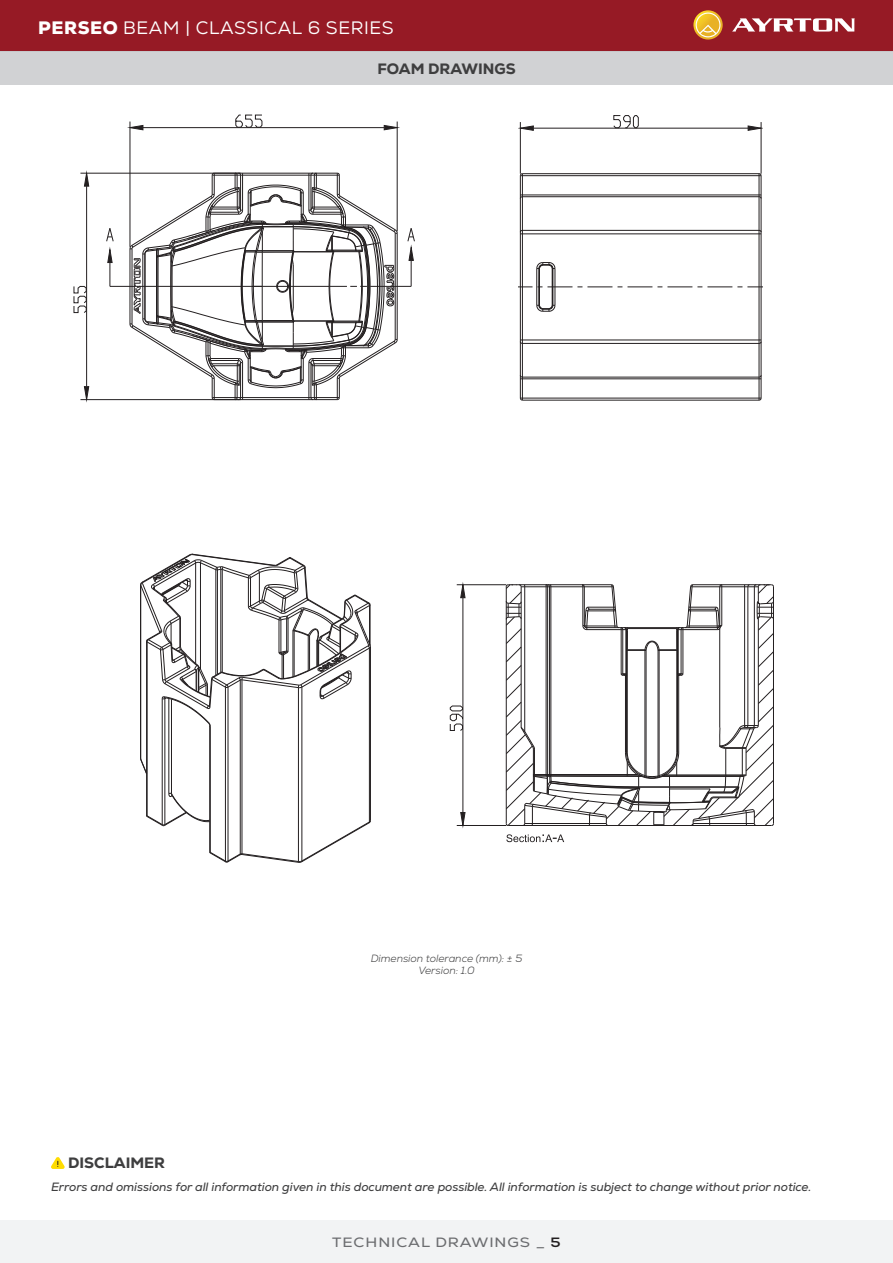
<style>
.page{position:relative;width:893px;height:1263px;background:#fff}
.page>*{position:absolute;margin:0;border:0;box-sizing:border-box;transform-origin:0 0}
.t1{font:18px "Nexa";letter-spacing:.035em;color:#fff}
.t2{font:800 15px "Nexa";color:#3e3e3f}
.t3{font:13.5px "Nexa";letter-spacing:.06em;color:#6c6d70;scale:1.15 1}
.t4{font:italic 12px "Nexa";color:#3e3e3f}
.t5{font:italic 300 10.5px/12.6px "Nexa";color:#3e3e3f;text-align:center}
.s1{font-weight:900}
.s2{font-weight:700;color:#231f20}
</style>
<div class="page">
<div style="left:0;top:51px;width:893px;height:33px;background:#d1d2d4"></div>
<div style="left:0;top:1220px;width:893px;height:43px;background:#f2f3f4"></div>
<div style="left:0;top:0;width:893px;height:51px;background:#961a25"></div>
<svg style="left:732px;top:18px;width:123px;height:14px"></svg>
<svg style="left:693px;top:10px;width:30px;height:30px"></svg>
<svg style="left:51px;top:1157px;width:14px;height:12px"></svg>
<hr style="left:130px;top:122px;width:1px;height:125px;background:#231f20">
<hr style="left:397px;top:122px;width:1px;height:109px;background:#231f20">
<hr style="left:143px;top:127px;width:241px;height:1px;background:#231f20">
<svg style="left:127px;top:125px;width:16px;height:5px"></svg>
<svg style="left:384px;top:125px;width:16px;height:5px"></svg>
<svg style="left:235px;top:115px;width:27px;height:13px"></svg>
<hr style="left:80px;top:173px;width:161px;height:1px;background:#231f20">
<hr style="left:80px;top:399px;width:161px;height:1px;background:#231f20">
<hr style="left:86px;top:186px;width:1px;height:201px;background:#231f20">
<svg style="left:84px;top:170px;width:5px;height:17px"></svg>
<svg style="left:84px;top:386px;width:5px;height:16px"></svg>
<svg style="left:73px;top:286px;width:14px;height:27px"></svg>
<svg style="left:106px;top:173px;width:309px;height:227px"></svg>
<hr style="left:520px;top:176px;width:1px;height:222px;background:#231f20">
<hr style="left:522px;top:174px;width:1px;height:226px;background:#231f20">
<hr style="left:759px;top:174px;width:1px;height:226px;background:#231f20">
<hr style="left:761px;top:176px;width:1px;height:222px;background:#231f20">
<hr style="left:522px;top:400px;width:237px;height:1px;background:#231f20">
<hr style="left:520px;top:398px;width:241px;height:1px;background:#231f20">
<hr style="left:520px;top:379px;width:241px;height:1px;background:#231f20">
<hr style="left:522px;top:377px;width:237px;height:1px;background:#231f20">
<hr style="left:522px;top:343px;width:237px;height:1px;background:#231f20">
<hr style="left:520px;top:340px;width:241px;height:1px;background:#231f20">
<hr style="left:520px;top:234px;width:241px;height:1px;background:#231f20">
<hr style="left:522px;top:230px;width:237px;height:1px;background:#231f20">
<svg style="left:519px;top:262px;width:243px;height:50px"></svg>
<hr style="left:522px;top:196px;width:237px;height:1px;background:#231f20">
<hr style="left:520px;top:195px;width:241px;height:1px;background:#231f20">
<hr style="left:520px;top:175px;width:241px;height:1px;background:#231f20">
<hr style="left:522px;top:173px;width:237px;height:1px;background:#231f20">
<hr style="left:520px;top:122px;width:1px;height:52px;background:#231f20">
<hr style="left:761px;top:122px;width:1px;height:52px;background:#231f20">
<hr style="left:533px;top:128px;width:215px;height:1px;background:#231f20">
<svg style="left:519px;top:125px;width:15px;height:6px"></svg>
<svg style="left:748px;top:125px;width:14px;height:6px"></svg>
<svg style="left:613px;top:115px;width:26px;height:13px"></svg>
<hr style="left:140px;top:585px;width:1px;height:174px;background:#231f20">
<hr style="left:146px;top:641px;width:1px;height:174px;background:#231f20">
<hr style="left:370px;top:647px;width:1px;height:173px;background:#231f20">
<hr style="left:369px;top:648px;width:1px;height:174px;background:#231f20">
<hr style="left:302px;top:687px;width:1px;height:174px;background:#231f20">
<hr style="left:298px;top:688px;width:1px;height:173px;background:#231f20">
<hr style="left:242px;top:680px;width:1px;height:174px;background:#231f20">
<hr style="left:240px;top:680px;width:1px;height:174px;background:#231f20">
<hr style="left:228px;top:687px;width:1px;height:174px;background:#231f20">
<hr style="left:225px;top:687px;width:1px;height:174px;background:#231f20">
<hr style="left:210px;top:726px;width:1px;height:126px;background:#231f20">
<hr style="left:209px;top:725px;width:1px;height:126px;background:#231f20">
<hr style="left:147px;top:642px;width:1px;height:174px;background:#231f20">
<hr style="left:162px;top:699px;width:1px;height:125px;background:#231f20">
<hr style="left:165px;top:699px;width:1px;height:125px;background:#231f20">
<hr style="left:169px;top:699px;width:1px;height:95px;background:#231f20">
<hr style="left:171px;top:699px;width:1px;height:95px;background:#231f20">
<svg style="left:146px;top:793px;width:225px;height:70px"></svg>
<svg style="left:140px;top:758px;width:7px;height:16px"></svg>
<svg style="left:140px;top:554px;width:231px;height:173px"></svg>
<svg style="left:506px;top:834px;width:58px;height:8px"></svg>
<hr style="left:457px;top:825px;width:49px;height:1px;background:#231f20">
<hr style="left:457px;top:584px;width:49px;height:1px;background:#231f20">
<hr style="left:463px;top:598px;width:1px;height:214px;background:#231f20">
<svg style="left:460px;top:812px;width:6px;height:16px"></svg>
<svg style="left:460px;top:582px;width:6px;height:16px"></svg>
<svg style="left:450px;top:705px;width:13px;height:26px"></svg>
<svg style="left:506px;top:584px;width:268px;height:242px"></svg>
<h1 class="t1" style="left:38px;top:17px;width:357px"><span class="s1">PERSEO</span> BEAM | CLASSICAL 6 SERIES</h1>
<p class="t2" style="left:377px;top:59px;width:140px">FOAM DRAWINGS</p>
<p class="t5" style="left:371px;top:952px;width:153px">Dimension tolerance (mm): ± 5<br>Version: 1.0</p>
<p class="t2" style="left:68px;top:1153px;width:98px">DISCLAIMER</p>
<p class="t4" style="left:51px;top:1179px;width:762px">Errors and omissions for all information given in this document are possible. All information is subject to change without prior notice.</p>
<p class="t3" style="left:332px;top:1234px;width:200px">TECHNICAL DRAWINGS _ <span class="s2">5</span></p>
</div>
